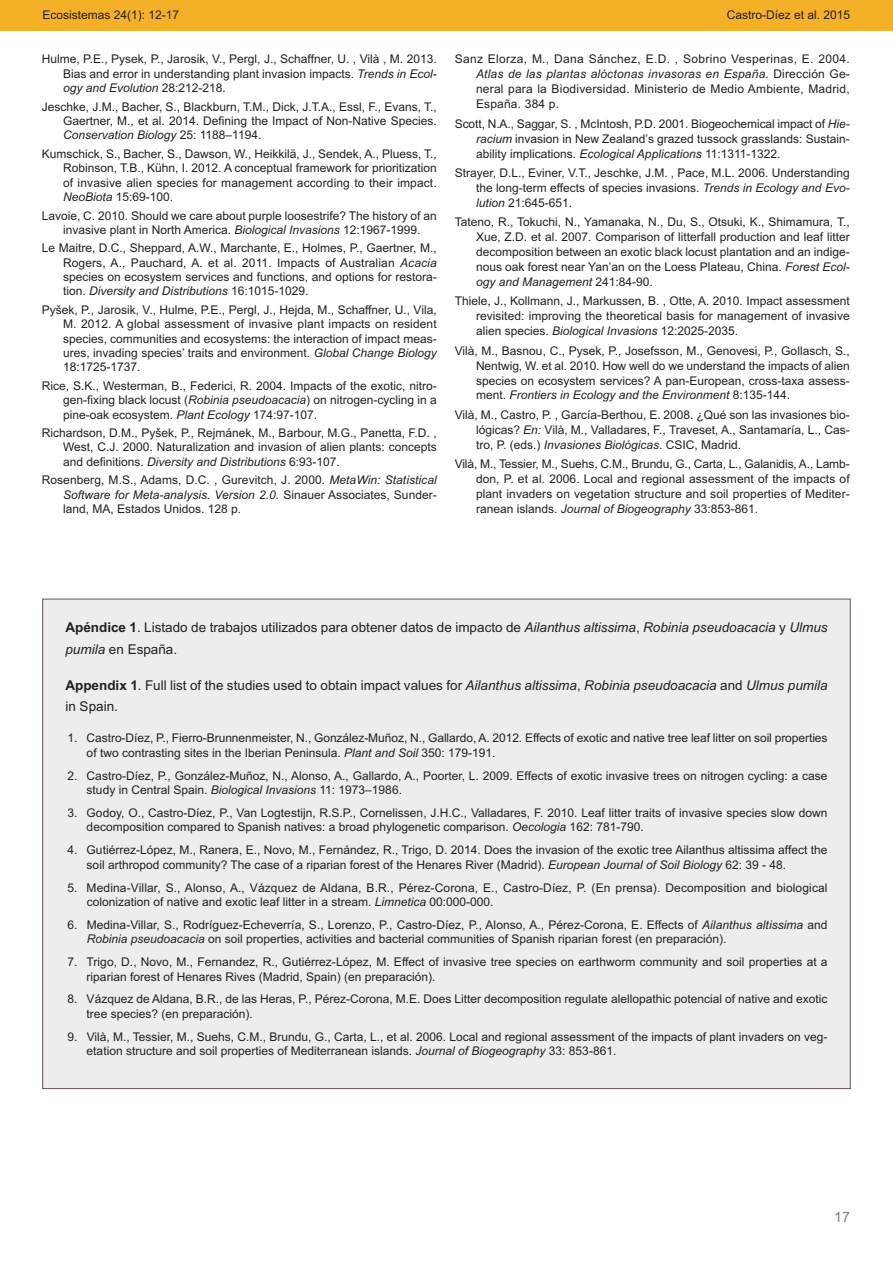
<style>
.page{position:relative;width:893px;height:1263px;background:#fff}
.page>*{position:absolute;margin:0;border:0;box-sizing:border-box;transform-origin:0 0}
.t1{font:14.25px "Arial";color:#7f7e7c}
.t2{font:13.5px/22.8px "Arial";color:#231f20}
.t3{font:12px/14.4px "Arial";color:#231f20;text-align:justify}
.s1{font-style:italic}
.s2{font-weight:700}
</style>
<div class="page">
<div style="left:0;top:0;width:893px;height:30px;background:#f4b027"></div>
<div style="left:43px;top:599px;width:807px;height:489px;background:#efedec"></div>
<p class="t3" style="left:43px;top:7px;width:138px">Ecosistemas 24(1): 12-17</p>
<p class="t3" style="left:727px;top:7px;width:125px">Castro-Díez et al. 2015</p>
<p class="t3" style="left:63px;top:52px;width:375px;text-indent:-21px">Hulme, P.E., Pysek, P., Jarosik, V., Pergl, J., Schaffner, U. , Vilà , M. 2013.<br>Bias and error in understanding plant invasion impacts. <span class="s1">Trends in Ecol&shy;ogy and Evolution</span> 28:212-218.</p>
<p class="t3" style="left:63px;top:99px;width:375px;text-indent:-21px">Jeschke, J.M., Bacher, S., Blackburn, T.M., Dick, J.T.A., Essl, F., Evans, T., Gaertner, M., et al. 2014. Defining the Impact of Non-Native Species.<br><span class="s1">Conservation Biology</span> 25: 1188–1194.</p>
<p class="t3" style="left:63px;top:147px;width:375px;text-indent:-21px">Kumschick, S., Bacher, S., Dawson, W., Heikkilä, J., Sendek, A., Pluess, T., Robinson, T.B., Kühn, I. 2012. A conceptual framework for prioritization of invasive alien species for management according to their impact.<br><span class="s1">NeoBiota</span> 15:69-100.</p>
<p class="t3" style="left:42px;top:208px;width:396px;text-align:center">Lavoie, C. 2010. Should we care about purple loosestrife? The history of an invasive plant in North America. <span class="s1">Biological Invasions</span> 12:1967-1999.</p>
<p class="t3" style="left:63px;top:241px;width:375px;text-indent:-21px">Le Maitre, D.C., Sheppard, A.W., Marchante, E., Holmes, P., Gaertner, M., Rogers, A., Pauchard, A. et al. 2011. Impacts of Australian <span class="s1">Acacia </span>species on ecosystem services and functions, and options for restora&shy;tion. <span class="s1">Diversity and Distributions</span> 16:1015-1029.</p>
<p class="t3" style="left:63px;top:303px;width:375px;text-indent:-21px">Pyšek, P., Jarosik, V., Hulme, P.E., Pergl, J., Hejda, M., Schaffner, U., Vila, M. 2012. A global assessment of invasive plant impacts on resident species, communities and ecosystems: the interaction of impact meas&shy;ures, invading species’ traits and environment. <span class="s1">Global Change Biology </span>18:1725-1737.</p>
<p class="t3" style="left:63px;top:378px;width:375px;text-indent:-21px">Rice, S.K., Westerman, B., Federici, R. 2004. Impacts of the exotic, nitro&shy;gen-fixing black locust (<span class="s1">Robinia pseudoacacia</span>) on nitrogen-cycling in a pine-oak ecosystem. <span class="s1">Plant Ecology</span> 174:97-107.</p>
<p class="t3" style="left:63px;top:426px;width:375px;text-indent:-21px">Richardson, D.M., Pyšek, P., Rejmánek, M., Barbour, M.G., Panetta, F.D. , West, C.J. 2000. Naturalization and invasion of alien plants: concepts and definitions. <span class="s1">Diversity and Distributions</span> 6:93-107.</p>
<p class="t3" style="left:63px;top:473px;width:375px;text-indent:-21px">Rosenberg, M.S., Adams, D.C. , Gurevitch, J. 2000. <span class="s1">MetaWin: Statistical Software for Meta-analysis. Version 2.0.</span> Sinauer Associates, Sunder&shy;land, MA, Estados Unidos. 128 p.</p>
<p class="t3" style="left:476px;top:52px;width:375px;line-height:15px;text-indent:-21px">Sanz Elorza, M., Dana Sánchez, E.D. , Sobrino Vesperinas, E. 2004.<br><span class="s1">Atlas de las plantas alóctonas invasoras en España</span>. Dirección Ge&shy;neral para la Biodiversidad. Ministerio de Medio Ambiente, Madrid, España. 384 p.</p>
<p class="t3" style="left:476px;top:116px;width:375px;line-height:15px;text-indent:-21px">Scott, N.A., Saggar, S. , McIntosh, P.D. 2001. Biogeochemical impact of <span class="s1">Hie&shy;racium</span> invasion in New Zealand’s grazed tussock grasslands: Sustain&shy;ability implications. <span class="s1">Ecological Applications</span> 11:1311-1322.</p>
<p class="t3" style="left:476px;top:165px;width:375px;line-height:15px;text-indent:-21px">Strayer, D.L., Eviner, V.T., Jeschke, J.M. , Pace, M.L. 2006. Understanding the long-term effects of species invasions. <span class="s1">Trends in Ecology and Evo&shy;lution</span> 21:645-651.</p>
<p class="t3" style="left:476px;top:214px;width:375px;line-height:15px;text-indent:-21px">Tateno, R., Tokuchi, N., Yamanaka, N., Du, S., Otsuki, K., Shimamura, T., Xue, Z.D. et al. 2007. Comparison of litterfall production and leaf litter decomposition between an exotic black locust plantation and an indige&shy;nous oak forest near Yan’an on the Loess Plateau, China. <span class="s1">Forest Ecol&shy;ogy and Management</span> 241:84-90.</p>
<p class="t3" style="left:476px;top:294px;width:375px;line-height:15px;text-indent:-21px">Thiele, J., Kollmann, J., Markussen, B. , Otte, A. 2010. Impact assessment revisited: improving the theoretical basis for management of invasive alien species. <span class="s1">Biological Invasions</span> 12:2025-2035.</p>
<p class="t3" style="left:476px;top:343px;width:375px;line-height:15px;text-indent:-21px">Vilà, M., Basnou, C., Pysek, P., Josefsson, M., Genovesi, P., Gollasch, S., Nentwig, W. et al. 2010. How well do we understand the impacts of alien species on ecosystem services? A pan-European, cross-taxa assess&shy;ment. <span class="s1">Frontiers in Ecology and the Environment</span> 8:135-144.</p>
<p class="t3" style="left:476px;top:407px;width:375px;line-height:15px;text-indent:-21px">Vilà, M., Castro, P. , García-Berthou, E. 2008. ¿Qué son las invasiones bio&shy;lógicas? <span class="s1">En:</span> Vilà, M., Valladares, F., Traveset, A., Santamaría, L., Cas&shy;tro, P. (eds.) <span class="s1">Invasiones Biológicas</span>. CSIC, Madrid.</p>
<p class="t3" style="left:476px;top:456px;width:375px;line-height:15px;text-indent:-21px">Vilà, M., Tessier, M., Suehs, C.M., Brundu, G., Carta, L., Galanidis, A., Lamb&shy;don, P. et al. 2006. Local and regional assessment of the impacts of plant invaders on vegetation structure and soil properties of Mediter&shy;ranean islands. <span class="s1">Journal of Biogeography</span> 33:853-861.</p>
<p class="t2" style="left:65px;top:615px;width:764px"><span class="s2">Apéndice 1</span>. Listado de trabajos utilizados para obtener datos de impacto de <span class="s1">Ailanthus altissima</span>, <span class="s1">Robinia pseudoacacia</span> y <span class="s1">Ulmus pumila</span> en España.</p>
<p class="t2" style="left:65px;top:675px;width:764px;line-height:20.7px"><span class="s2">Appendix 1</span>. Full list of the studies used to obtain impact values for <span class="s1">Ailanthus altissima</span>, <span class="s1">Robinia pseudoacacia</span> and <span class="s1">Ulmus pumila </span>in Spain.</p>
<p class="t3" style="left:87px;top:731px;width:742px;text-indent:-19px">1. Castro-Díez, P., Fierro-Brunnenmeister, N., González-Muñoz, N., Gallardo, A. 2012. Effects of exotic and native tree leaf litter on soil properties of two contrasting sites in the Iberian Peninsula. <span class="s1">Plant and Soil</span> 350: 179-191.</p>
<p class="t3" style="left:87px;top:768px;width:742px;text-indent:-19px">2. Castro-Díez, P., González-Muñoz, N., Alonso, A., Gallardo, A., Poorter, L. 2009. Effects of exotic invasive trees on nitrogen cycling: a case study in Central Spain. <span class="s1">Biological Invasions</span> 11: 1973–1986.</p>
<p class="t3" style="left:87px;top:805px;width:742px;text-indent:-19px">3. Godoy, O., Castro-Díez, P., Van Logtestijn, R.S.P., Cornelissen, J.H.C., Valladares, F. 2010. Leaf litter traits of invasive species slow down decomposition compared to Spanish natives: a broad phylogenetic comparison. <span class="s1">Oecologia</span> 162: 781-790.</p>
<p class="t3" style="left:87px;top:843px;width:742px;text-indent:-19px">4. Gutiérrez-López, M., Ranera, E., Novo, M., Fernández, R., Trigo, D. 2014. Does the invasion of the exotic tree Ailanthus altissima affect the soil arthropod community? The case of a riparian forest of the Henares River (Madrid). <span class="s1">European Journal of Soil Biology</span> 62: 39 - 48.</p>
<p class="t3" style="left:87px;top:880px;width:742px;text-indent:-19px">5. Medina-Villar, S., Alonso, A., Vázquez de Aldana, B.R., Pérez-Corona, E., Castro-Díez, P. (En prensa). Decomposition and biological colonization of native and exotic leaf litter in a stream. <span class="s1">Limnetica</span> 00:000-000.</p>
<p class="t3" style="left:87px;top:917px;width:742px;text-indent:-19px">6. Medina-Villar, S., Rodríguez-Echeverría, S., Lorenzo, P., Castro-Díez, P., Alonso, A., Pérez-Corona, E. Effects of <span class="s1">Ailanthus altissima</span> and<br><span class="s1">Robinia pseudoacacia</span> on soil properties, activities and bacterial communities of Spanish riparian forest (en preparación).</p>
<p class="t3" style="left:87px;top:955px;width:742px;text-indent:-19px">7. Trigo, D., Novo, M., Fernandez, R., Gutiérrez-López, M. Effect of invasive tree species on earthworm community and soil properties at a riparian forest of Henares Rives (Madrid, Spain) (en preparación).</p>
<p class="t3" style="left:87px;top:992px;width:742px;text-indent:-19px">8. Vázquez de Aldana, B.R., de las Heras, P., Pérez-Corona, M.E. Does Litter decomposition regulate alellopathic potencial of native and exotic tree species? (en preparación).</p>
<p class="t3" style="left:87px;top:1029px;width:742px;text-indent:-19px">9. Vilà, M., Tessier, M., Suehs, C.M., Brundu, G., Carta, L., et al. 2006. Local and regional assessment of the impacts of plant invaders on veg&shy;etation structure and soil properties of Mediterranean islands. <span class="s1">Journal of Biogeography</span> 33: 853-861.</p>
<p class="t1" style="left:834px;top:1209px;width:17px">17</p>
</div>
